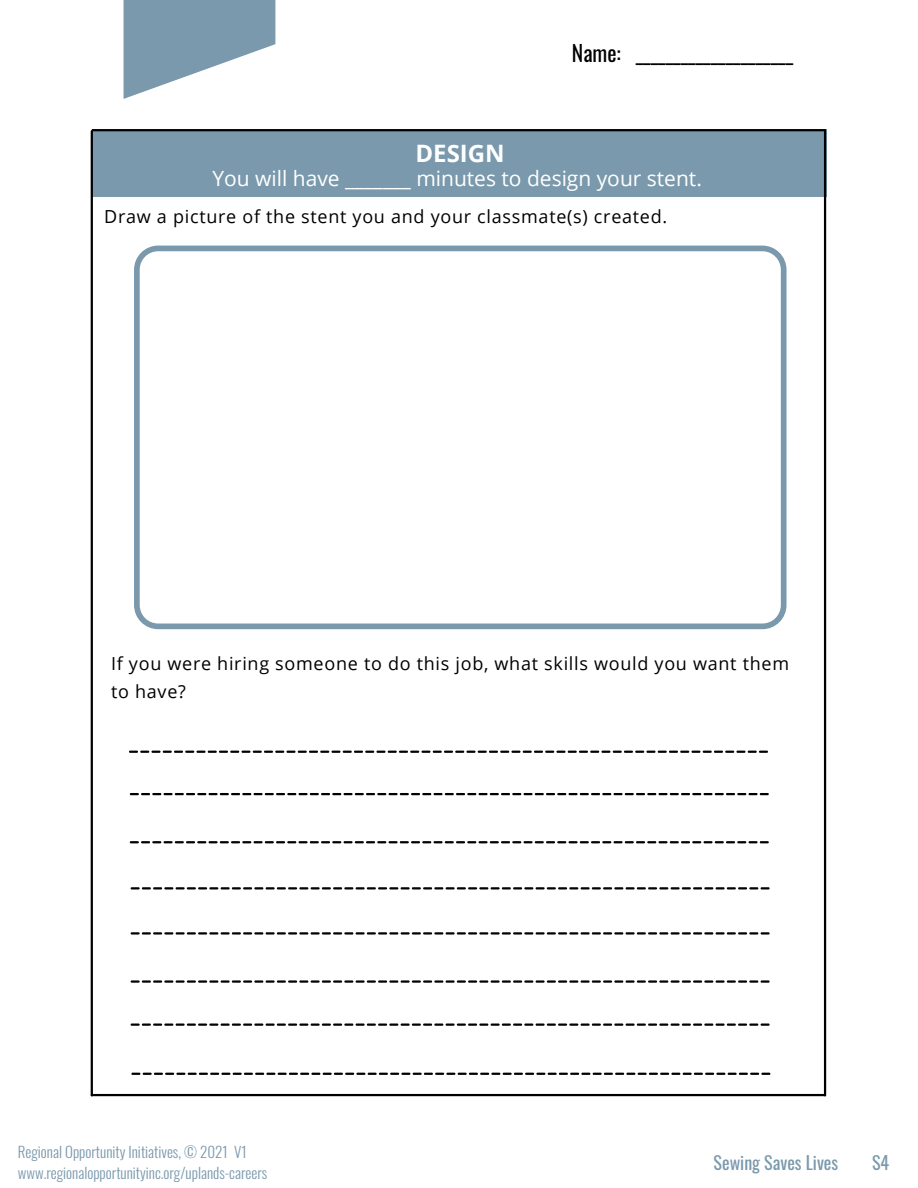
<style>
.page{position:relative;width:918px;height:1188px;background:#fff}
.page>*{position:absolute;margin:0;border:0;box-sizing:border-box;transform-origin:0 0}
.t1{font:700 24px "Open Sans";color:#fff}
.t2{font:21.75px "Oswald";color:#000}
.t3{font:21px "Open Sans";color:#fff}
.t4{font:18px/28.2px "Open Sans";letter-spacing:.04em;color:#000}
.t5{font:18px "Oswald";color:#7a99ac}
.t6{font:300 15px/20.2px "Oswald";color:#7a99ac}
</style>
<div class="page">
<svg style="left:124px;top:0;width:151px;height:99px"></svg>
<div style="left:92px;top:129px;width:734px;height:68px;background:#7a99ac"></div>
<hr style="left:93px;top:129px;width:732px;height:2px;background:#000">
<hr style="left:91px;top:131px;width:2px;height:964px;background:#000">
<hr style="left:92px;top:1094px;width:732px;height:2px;background:#000">
<hr style="left:824px;top:130px;width:2px;height:965px;background:#000">
<svg style="left:129px;top:751px;width:639px;height:2px"></svg>
<svg style="left:130px;top:793px;width:639px;height:2px"></svg>
<svg style="left:130px;top:841px;width:639px;height:2px"></svg>
<svg style="left:131px;top:887px;width:639px;height:2px"></svg>
<svg style="left:131px;top:932px;width:639px;height:3px"></svg>
<svg style="left:131px;top:980px;width:639px;height:3px"></svg>
<svg style="left:131px;top:1024px;width:639px;height:2px"></svg>
<svg style="left:131px;top:1073px;width:639px;height:2px"></svg>
<svg style="left:134px;top:246px;width:653px;height:383px"></svg>
<p class="t2" style="left:572px;top:34px;width:223px">Name: _____________________</p>
<p class="t1" style="left:416px;top:136px;width:91px">DESIGN</p>
<p class="t3" style="left:212px;top:164px;width:491px">You will have _______ minutes to design your stent.</p>
<p class="t4" style="left:104px;top:202px;width:565px">Draw a picture of the stent you and your classmate(s) created.</p>
<p class="t4" style="left:111px;top:649px;width:679px">If you were hiring someone to do this job, what skills would you want them to have?</p>
<p class="t6" style="left:18px;top:1140px;width:251px">Regional Opportunity Initiatives, © 2021 V1 www.regionalopportunityinc.org/uplands-careers</p>
<p class="t5" style="left:714px;top:1147px;width:126px">Sewing Saves Lives</p>
<p class="t5" style="left:872px;top:1147px;width:19px">S4</p>
</div>
